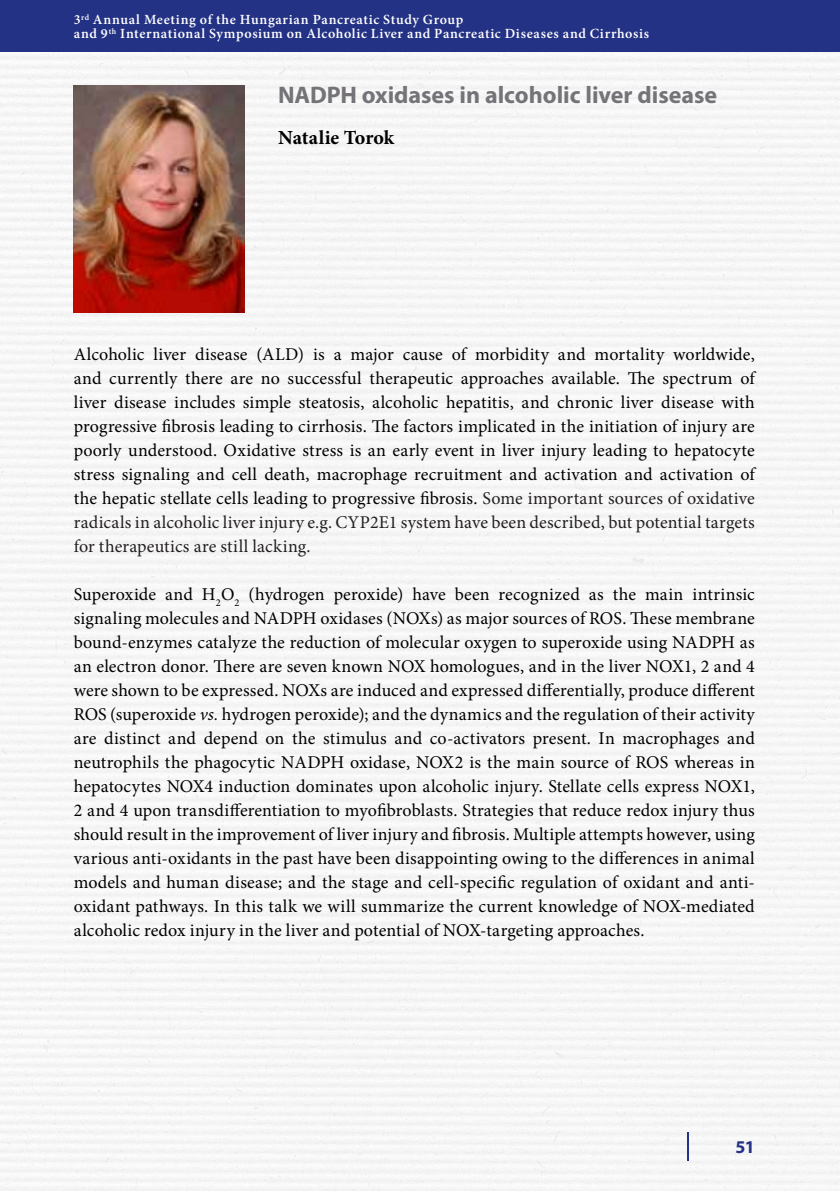
<style>
.page{position:relative;width:840px;height:1191px;background:#fff}
.page>*{position:absolute;margin:0;border:0;box-sizing:border-box;transform-origin:0 0}
.t1{font:700 24px "Myriad Pro";color:#757378}
.t2{font:700 20px "Minion Pro";letter-spacing:-.005em;color:#000}
.t3{font:18px/24px "Minion Pro";letter-spacing:.01em;color:#000;text-align:justify}
.t4{font:700 18px "Myriad Pro";color:#243285}
.t5{font:600 14px/14px "Minion Pro";letter-spacing:.045em;color:#fff}
.s1{color:#231f20}
.s2{font-style:italic}
</style>
<div class="page">
<div style="left:0;top:0;width:839px;height:1191px;background:#f6f6f6"></div>
<div style="left:0;top:0;width:839px;height:51px;background:#243285"></div>
<svg style="left:687px;top:1132px;width:1px;height:28px"></svg>
<img style="left:74px;top:85px;width:170px;height:227px">
<p class="t5" style="left:74px;top:13px;width:576px">3<sup>rd</sup> Annual Meeting of the Hungarian Pancreatic Study Group<br>and 9<sup>th</sup> International Symposium on Alcoholic Liver and Pancreatic Diseases and Cirrhosis</p>
<h1 class="t1" style="left:278px;top:79px;width:440px">NADPH oxidases in alcoholic liver disease</h1>
<p class="t2" style="left:278px;top:124px;width:117px">Natalie Torok</p>
<p class="t3" style="left:74px;top:342px;width:682px">Alcoholic liver disease (ALD) is a major cause of morbidity and mortality worldwide, and currently there are no successful therapeutic approaches available. The spectrum of liver disease includes simple steatosis, alcoholic hepatitis, and chronic liver disease with progressive fibrosis leading to cirrhosis. The factors implicated in the initiation of injury are poorly understood. Oxidative stress is an early event in liver injury leading to hepatocyte stress signaling and cell death, macrophage recruitment and activation and activation of the hepatic stellate cells leading to progressive fibrosis. <span class="s1">Some important sources of oxidative radicals in alcoholic liver injury e.g. CYP2E1 system have been described, but potential targets for therapeutics are still lacking.</span></p>
<p class="t3" style="left:74px;top:582px;width:682px">Superoxide and H<sub>2</sub>O<sub>2</sub> (hydrogen peroxide) have been recognized as the main intrinsic signaling molecules and NADPH oxidases (NOXs) as major sources of ROS. These membrane bound-enzymes catalyze the reduction of molecular oxygen to superoxide using NADPH as an electron donor. There are seven known NOX homologues, and in the liver NOX1, 2 and 4 were shown to be expressed. NOXs are induced and expressed differentially, produce different ROS (superoxide <span class="s2">vs.</span> hydrogen peroxide); and the dynamics and the regulation of their activity are distinct and depend on the stimulus and co-activators present. In macrophages and neutrophils the phagocytic NADPH oxidase, NOX2 is the main source of ROS whereas in hepatocytes NOX4 induction dominates upon alcoholic injury. Stellate cells express NOX1, 2 and 4 upon transdifferentiation to myofibroblasts. Strategies that reduce redox injury thus should result in the improvement of liver injury and fibrosis. Multiple attempts however, using various anti-oxidants in the past have been disappointing owing to the differences in animal models and human disease; and the stage and cell-specific regulation of oxidant and anti&shy;oxidant pathways. In this talk we will summarize the current knowledge of NOX-mediated alcoholic redox injury in the liver and potential of NOX-targeting approaches.</p>
<p class="t4" style="left:735px;top:1135px;width:21px">51</p>
</div>
